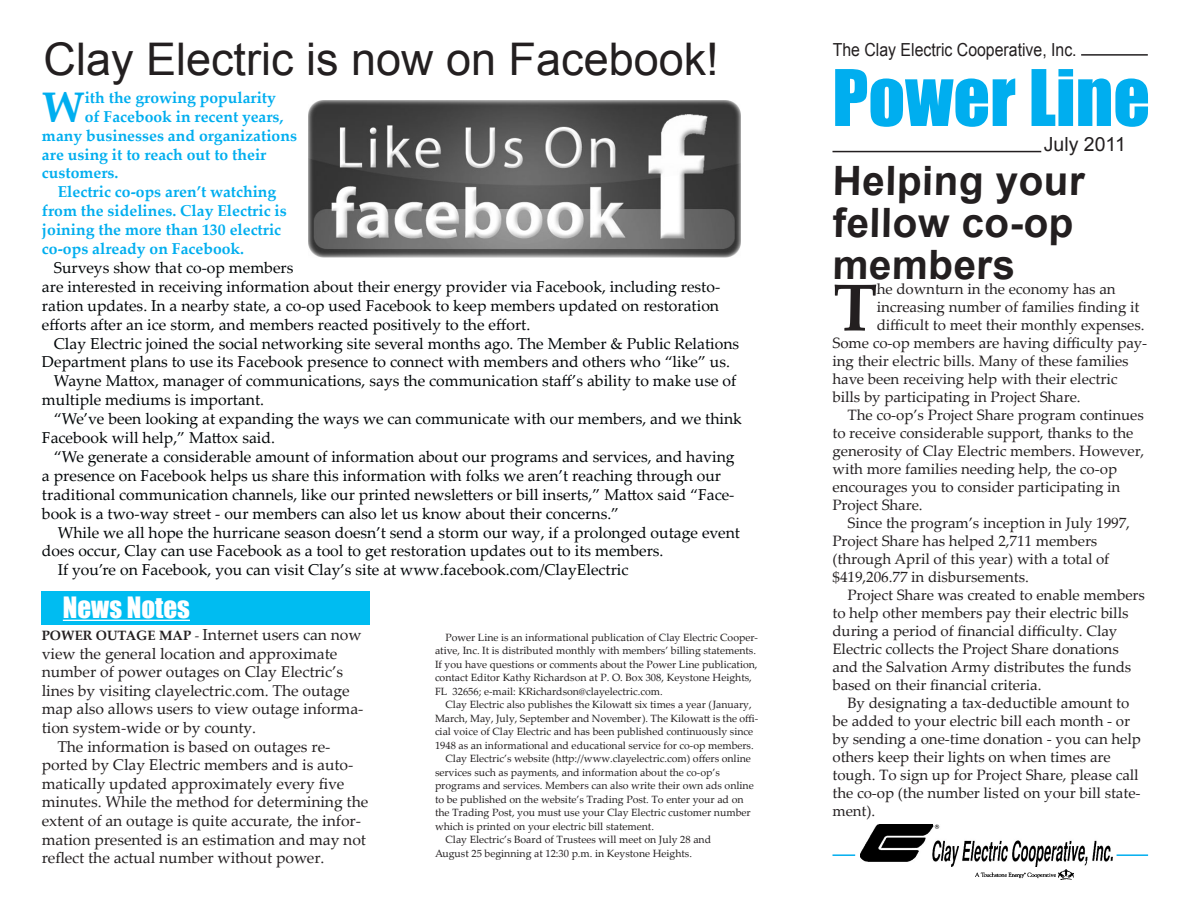
<style>
.page{position:relative;width:1188px;height:918px;background:#fff}
.page>*{position:absolute;margin:0;border:0;box-sizing:border-box;transform-origin:0 0}
.Headline{font:72px "Impact";color:#00aeef}
.t1{font:700 66.45px "Palatino Linotype";color:#231f20}
.t2{font:45px "Arial";color:#231f20}
.t3{font:700 42.75px "Palatino Linotype";color:#00aeef}
.t4{font:700 40.5px/42px "Arial";color:#231f20}
.t5{font:27px "Impact";color:#fff}
.t6{font:19.5px "Arial";color:#231f20}
.t7{font:18px "Arial";color:#231f20;scale:.88 1}
.t8{font:15.75px/18.9px "Palatino Linotype";color:#000507}
.t9{font:700 15.75px/18.9px "Palatino Linotype";color:#00aeef}
.t10{font:15.6px/18.6px "Palatino Linotype";color:#231f20}
.t11{font:15px/18px "Palatino Linotype";color:#231f20}
.t12{font:700 13.5px "Palatino Linotype";color:#231f20}
.t13{font:10.5px/13.5px "Palatino Linotype";color:#231f20}
.s1{font-weight:400}
.s2{font-weight:400;font-size:15.9px}
.s3{font-weight:400;font-size:15.6px}
</style>
<div class="page">
<hr style="left:832px;top:854px;width:316px;height:2px;background:#00aeef">
<hr style="left:1081px;top:54px;width:67px;height:2px;background:#231f20">
<hr style="left:832px;top:151px;width:209px;height:1px;background:#231f20">
<svg style="left:855px;top:852px;width:262px;height:7px"></svg>
<img style="left:976px;top:869px;width:98px;height:10px">
<img style="left:861px;top:824px;width:252px;height:43px">
<img style="left:309px;top:101px;width:432px;height:157px">
<div style="left:41px;top:591px;width:328px;height:34px;background:#00bcf1"></div>
<hr style="left:63px;top:620px;width:127px;height:1px;background:#fff">
<p class="t2" style="left:44px;top:30px;width:677px">Clay Electric is now on Facebook!</p>
<p class="t3" style="left:42px;top:77px;width:44px">W</p>
<p class="t9" style="left:85px;top:88px;width:193px">ith the growing popularity</p>
<p class="t9" style="left:85px;top:106px;width:200px">of Facebook in recent years,</p>
<p class="t9" style="left:42px;top:125px;width:257px">many businesses and organizations</p>
<p class="t9" style="left:42px;top:144px;width:226px">are using it to reach out to their</p>
<p class="t9" style="left:42px;top:163px;width:78px">customers.</p>
<p class="t9" style="left:42px;top:182px;width:246px;text-indent:16px">Electric co-ops aren’t watching from the sidelines. Clay Electric is joining the more than 130 electric co-ops already on Facebook.</p>
<p class="t8" style="left:42px;top:258px;width:680px;text-indent:12px">Surveys show that co-op members<br>are interested in receiving information about their energy provider via Facebook, including resto&shy;ration updates. In a nearby state, a co-op used Facebook to keep members updated on restoration efforts after an ice storm, and members reacted positively to the effort.</p>
<p class="t8" style="left:42px;top:333px;width:699px;text-indent:12px">Clay Electric joined the social networking site several months ago. The Member &amp; Public Relations<br>Department plans to use its Facebook presence to connect with members and others who “like” us.</p>
<p class="t8" style="left:42px;top:371px;width:696px;text-indent:12px">Wayne Mattox, manager of communications, says the communication staff’s ability to make use of multiple mediums is important.</p>
<p class="t8" style="left:42px;top:409px;width:702px;text-indent:12px">“We’ve been looking at expanding the ways we can communicate with our members, and we think<br>Facebook will help,” Mattox said.</p>
<p class="t8" style="left:42px;top:447px;width:694px;text-indent:12px">“We generate a considerable amount of information about our programs and services, and having a presence on Facebook helps us share this information with folks we aren’t reaching through our traditional communication channels, like our printed newsletters or bill inserts,” Mattox said “Face&shy;book is a two-way street - our members can also let us know about their concerns.”</p>
<p class="t8" style="left:42px;top:522px;width:700px;text-indent:16px">While we all hope the hurricane season doesn’t send a storm our way, if a prolonged outage event does occur, Clay can use Facebook as a tool to get restoration updates out to its members.</p>
<p class="t8" style="left:58px;top:560px;width:572px">If you’re on Facebook, you can visit Clay’s site at www.facebook.com/ClayElectric</p>
<p class="t5" style="left:63px;top:586px;width:129px">News Notes</p>
<p class="t12" style="left:42px;top:626px;width:322px">POWER OUTAGE MAP <span class="s1">-</span> <span class="s2">Internet users</span> <span class="s3">can now</span></p>
<p class="t10" style="left:42px;top:643px;width:324px">view the general location and approximate number of power outages on Clay Electric’s lines by visiting clayelectric.com. The outage map also allows users to view outage informa&shy;tion system-wide or by county.</p>
<p class="t10" style="left:42px;top:736px;width:328px;text-indent:16px">The information is based on outages re&shy;ported by Clay Electric members and is auto&shy;matically updated approximately every five minutes. While the method for determining the extent of an outage is quite accurate, the infor&shy;mation presented is an estimation and may not reflect the actual number without power.</p>
<p class="t13" style="left:435px;top:630px;width:325px;text-indent:10px">Power Line is an informational publication of Clay Electric Cooper&shy;ative, Inc. It is distributed monthly with members’ billing statements.<br>If you have questions or comments about the Power Line publication, contact Editor Kathy Richardson at P. O. Box 308, Keystone Heights, FL 32656; e-mail: KRichardson@clayelectric.com.</p>
<p class="t13" style="left:435px;top:698px;width:325px;text-align:center">Clay Electric also publishes the Kilowatt six times a year (January, March, May, July, September and November). The Kilowatt is the offi&shy;cial voice of Clay Electric and has been published continuously since 1948 as an informational and educational service for co-op members.</p>
<p class="t13" style="left:435px;top:752px;width:320px;text-indent:10px">Clay Electric’s website (http://www.clayelectric.com) offers online services such as payments, and information about the co-op’s programs and services. Members can also write their own ads online to be published on the website’s Trading Post. To enter your ad on the Trading Post, you must use your Clay Electric customer number which is printed on your electric bill statement.</p>
<p class="t13" style="left:446px;top:833px;width:267px">Clay Electric’s Board of Trustees will meet on July 28 and</p>
<p class="t13" style="left:435px;top:846px;width:259px">August 25 beginning at 12:30 p.m. in Keystone Heights.</p>
<p class="t7" style="left:833px;top:38px;width:279px">The Clay Electric Cooperative, Inc.</p>
<p class="Headline" style="left:832px;top:42px;width:319px">Power Line</p>
<p class="t6" style="left:1044px;top:132px;width:84px">July 2011</p>
<p class="t4" style="left:832px;top:161px;width:253px">Helping your fellow co-op members</p>
<p class="t1" style="left:832px;top:261px;width:47px">T</p>
<p class="t11" style="left:877px;top:280px;width:241px">he downturn in the economy has an</p>
<p class="t11" style="left:877px;top:298px;width:264px">increasing number of families finding it</p>
<p class="t11" style="left:877px;top:316px;width:270px">difficult to meet their monthly expenses.</p>
<p class="t11" style="left:832px;top:334px;width:317px">Some co-op members are having difficulty pay-</p>
<p class="t11" style="left:832px;top:352px;width:298px">ing their electric bills. Many of these families</p>
<p class="t11" style="left:832px;top:370px;width:287px">have been receiving help with their electric</p>
<p class="t11" style="left:832px;top:388px;width:250px">bills by participating in Project Share.</p>
<p class="t11" style="left:832px;top:406px;width:313px;text-indent:15px">The co-op’s Project Share program continues to receive considerable support, thanks to the generosity of Clay Electric members. However, with more families needing help, the co-op encourages you to consider participating in Project Share.</p>
<p class="t11" style="left:832px;top:514px;width:299px;text-indent:15px">Since the program’s inception in July 1997, Project Share has helped 2,711 members (through April of this year) with a total of $419,206.77 in disbursements.</p>
<p class="t11" style="left:832px;top:586px;width:314px;text-indent:15px">Project Share was created to enable members to help other members pay their electric bills during a period of financial difficulty. Clay Electric collects the Project Share donations and the Salvation Army distributes the funds based on their financial criteria.</p>
<p class="t11" style="left:832px;top:694px;width:310px;text-indent:15px">By designating a tax-deductible amount to be added to your electric bill each month - or by sending a one-time donation - you can help others keep their lights on when times are tough. To sign up for Project Share, please call the co-op (the number listed on your bill state&shy;ment).</p>
</div>
